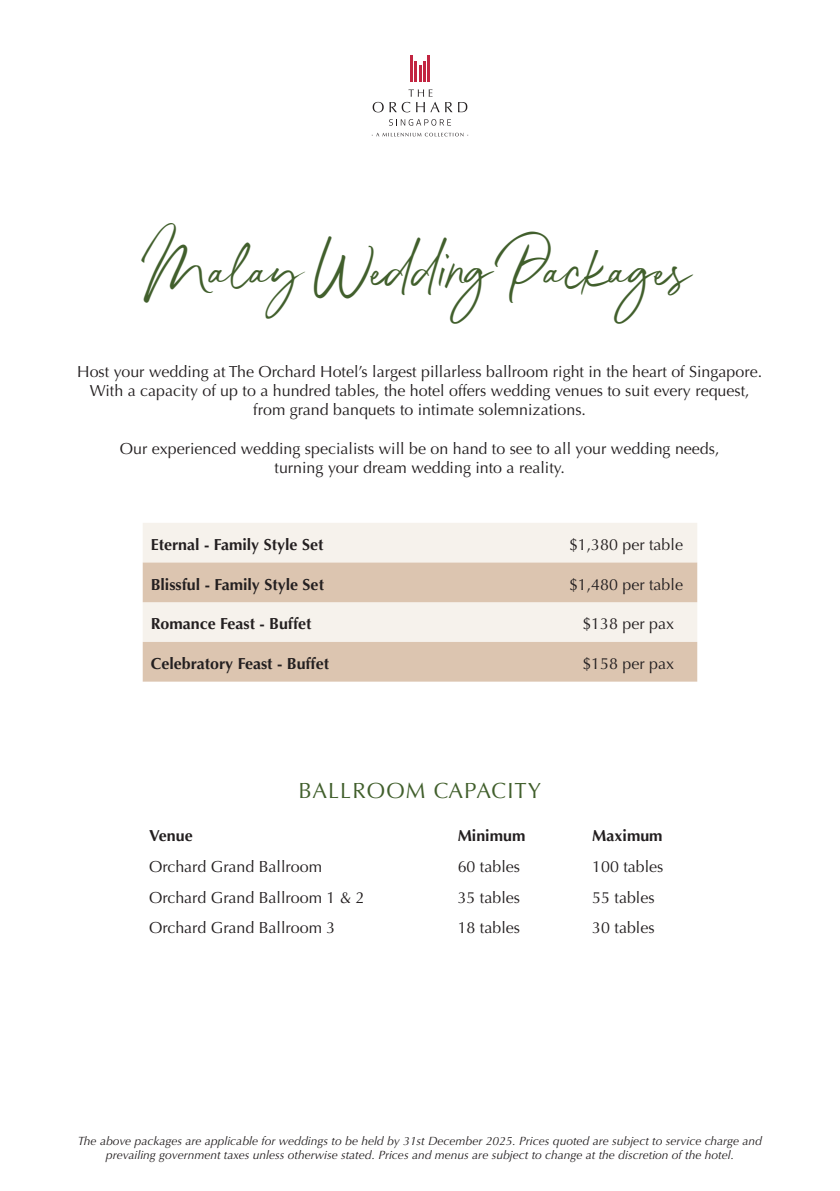
<style>
.page{position:relative;width:840px;height:1191px;background:#fff}
.page>*{position:absolute;margin:0;border:0;box-sizing:border-box;transform-origin:0 0}
.t1{font:48px "Belluga Solid Alt";color:#415f2c}
.t2{font:22px "Optima";letter-spacing:.05em;color:#415f2c}
.t3{font:16px/19.2px "Optima";color:#231f20;text-align:center}
.t4{font:700 16px "Optima";color:#231f20}
.t5{font:italic 12px/14.4px "Optima";color:#231f20;text-align:center}
</style>
<div class="page">
<hr style="left:414px;top:61px;width:2px;height:21px;background:#c22541">
<hr style="left:423px;top:61px;width:2px;height:21px;background:#c22541">
<hr style="left:427px;top:55px;width:2px;height:27px;background:#c22541">
<hr style="left:410px;top:55px;width:2px;height:27px;background:#c22541">
<hr style="left:418px;top:65px;width:3px;height:17px;background:#c22541">
<svg style="left:389px;top:119px;width:62px;height:7px"></svg>
<svg style="left:371px;top:133px;width:97px;height:3px"></svg>
<svg style="left:372px;top:102px;width:11px;height:10px"></svg>
<svg style="left:389px;top:89px;width:50px;height:23px"></svg>
<svg style="left:445px;top:102px;width:7px;height:10px"></svg>
<svg style="left:458px;top:102px;width:9px;height:10px"></svg>
<div style="left:143px;top:523px;width:553px;height:39px;background:#f6f2ec"></div>
<svg style="left:143px;top:562px;width:553px;height:119px;background:#e4d4c4"></svg>
<p class="t1" style="left:151px;top:241px;width:539px">Malay Wedding Packages</p>
<p class="t3" style="left:77px;top:362px;width:686px">Host your wedding at The Orchard Hotel’s largest pillarless ballroom right in the heart of Singapore.<br>With a capacity of up to a hundred tables, the hotel offers wedding venues to suit every request, from grand banquets to intimate solemnizations.</p>
<p class="t3" style="left:120px;top:439px;width:601px">Our experienced wedding specialists will be on hand to see to all your wedding needs, turning your dream wedding into a reality.</p>
<p class="t4" style="left:151px;top:535px;width:174px">Eternal - Family Style Set</p>
<p class="t3" style="left:568px;top:535px;width:115px">$1,380 per table</p>
<p class="t4" style="left:151px;top:575px;width:175px">Blissful - Family Style Set</p>
<p class="t3" style="left:568px;top:575px;width:115px">$1,480 per table</p>
<p class="t4" style="left:151px;top:614px;width:162px">Romance Feast - Buffet</p>
<p class="t3" style="left:582px;top:614px;width:93px">$138 per pax</p>
<p class="t4" style="left:151px;top:654px;width:180px">Celebratory Feast - Buffet</p>
<p class="t3" style="left:582px;top:654px;width:93px">$158 per pax</p>
<p class="t2" style="left:298px;top:778px;width:244px">BALLROOM CAPACITY</p>
<p class="t4" style="left:149px;top:826px;width:45px">Venue</p>
<p class="t4" style="left:457px;top:826px;width:69px">Minimum</p>
<p class="t4" style="left:592px;top:826px;width:72px">Maximum</p>
<p class="t3" style="left:149px;top:857px;width:174px">Orchard Grand Ballroom</p>
<p class="t3" style="left:457px;top:857px;width:64px">60 tables</p>
<p class="t3" style="left:592px;top:857px;width:73px">100 tables</p>
<p class="t3" style="left:149px;top:888px;width:217px">Orchard Grand Ballroom 1 &amp; 2</p>
<p class="t3" style="left:457px;top:888px;width:64px">35 tables</p>
<p class="t3" style="left:592px;top:888px;width:64px">55 tables</p>
<p class="t3" style="left:149px;top:918px;width:188px">Orchard Grand Ballroom 3</p>
<p class="t3" style="left:457px;top:918px;width:64px">18 tables</p>
<p class="t3" style="left:592px;top:918px;width:64px">30 tables</p>
<p class="t5" style="left:78px;top:1133px;width:685px">The above packages are applicable for weddings to be held by 31st December 2025. Prices quoted are subject to service charge and prevailing government taxes unless otherwise stated. Prices and menus are subject to change at the discretion of the hotel.</p>
</div>
